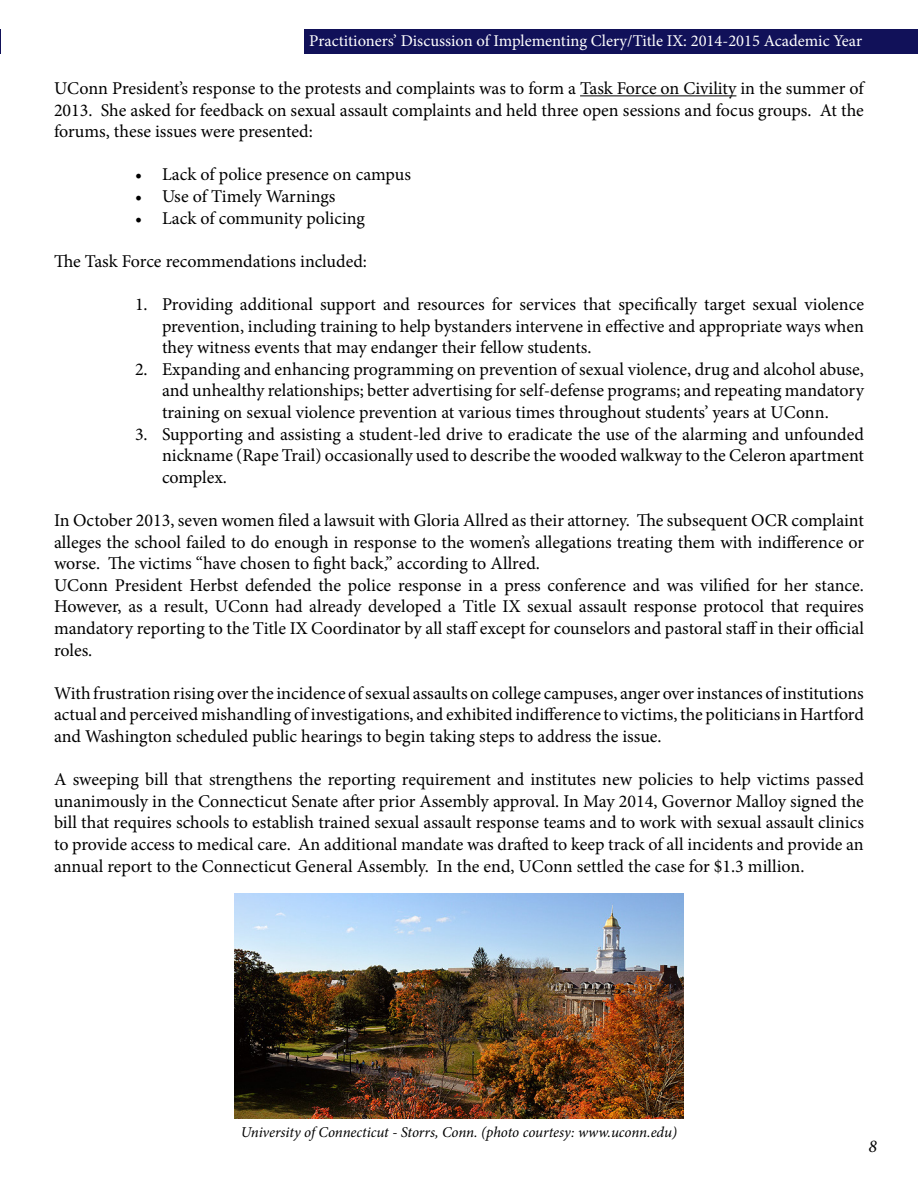
<style>
.page{position:relative;width:918px;height:1188px;background:#fff}
.page>*{position:absolute;margin:0;border:0;box-sizing:border-box;transform-origin:0 0}
.t1{font:18px/21.6px "Minion Pro";color:#000;text-align:justify}
.t2{font:italic 18px "Minion Pro";color:#000}
.t3{font:16.5px "Minion Pro";color:#fff}
.t4{font:italic 15px "Minion Pro";letter-spacing:-.01em;color:#000}
</style>
<div class="page">
<svg style="left:0;top:29px;width:1px;height:24px"></svg>
<div style="left:305px;top:29px;width:613px;height:24px;background:#111159"></div>
<hr style="left:580px;top:95px;width:156px;height:1px;background:#000">
<img style="left:235px;top:894px;width:448px;height:225px">
<p class="t3" style="left:309px;top:30px;width:555px">Practitioners’ Discussion of Implementing Clery/Title IX: 2014-2015 Academic Year</p>
<p class="t1" style="left:54px;top:78px;width:811px">UConn President’s response to the protests and complaints was to form a Task Force on Civility in the summer of 2013. She asked for feedback on sexual assault complaints and held three open sessions and focus groups. At the forums, these issues were presented:</p>
<p class="t1" style="left:162px;top:164px;width:251px;text-align:left">Lack of police presence on campus<br>Use of Timely Warnings<br>Lack of community policing</p>
<p class="t1" style="left:54px;top:250px;width:315px">The Task Force recommendations included:</p>
<p class="t1" style="left:162px;top:294px;width:703px;text-indent:-27px">1. Providing additional support and resources for services that specifically target sexual violence prevention, including training to help bystanders intervene in effective and appropriate ways when they witness events that may endanger their fellow students.</p>
<p class="t1" style="left:162px;top:358px;width:704px;text-indent:-27px">2. Expanding and enhancing programming on prevention of sexual violence, drug and alcohol abuse, and unhealthy relationships; better advertising for self-defense programs; and repeating mandatory training on sexual violence prevention at various times throughout students’ years at UConn.</p>
<p class="t1" style="left:162px;top:423px;width:704px;text-indent:-27px">3. Supporting and assisting a student-led drive to eradicate the use of the alarming and unfounded nickname (Rape Trail) occasionally used to describe the wooded walkway to the Celeron apartment complex.</p>
<p class="t1" style="left:54px;top:510px;width:812px;text-align:left">In October 2013, seven women filed a lawsuit with Gloria Allred as their attorney. The subsequent OCR complaint alleges the school failed to do enough in response to the women’s allegations treating them with indifference or worse. The victims “have chosen to fight back,” according to Allred.<br>UConn President Herbst defended the police response in a press conference and was vilified for her stance.<br>However, as a result, UConn had already developed a Title IX sexual assault response protocol that requires mandatory reporting to the Title IX Coordinator by all staff except for counselors and pastoral staff in their official roles.</p>
<p class="t1" style="left:54px;top:682px;width:811px">With frustration rising over the incidence of sexual assaults on college campuses, anger over instances of institutions actual and perceived mishandling of investigations, and exhibited indifference to victims, the politicians in Hartford and Washington scheduled public hearings to begin taking steps to address the issue.</p>
<p class="t1" style="left:54px;top:769px;width:811px">A sweeping bill that strengthens the reporting requirement and institutes new policies to help victims passed unanimously in the Connecticut Senate after prior Assembly approval. In May 2014, Governor Malloy signed the bill that requires schools to establish trained sexual assault response teams and to work with sexual assault clinics to provide access to medical care. An additional mandate was drafted to keep track of all incidents and provide an annual report to the Connecticut General Assembly. In the end, UConn settled the case for $1.3 million.</p>
<p class="t4" style="left:241px;top:1122px;width:438px">University of Connecticut - Storrs, Conn. (photo courtesy: www.uconn.edu)</p>
<p class="t2" style="left:868px;top:1134px;width:10px">8</p>
</div>
